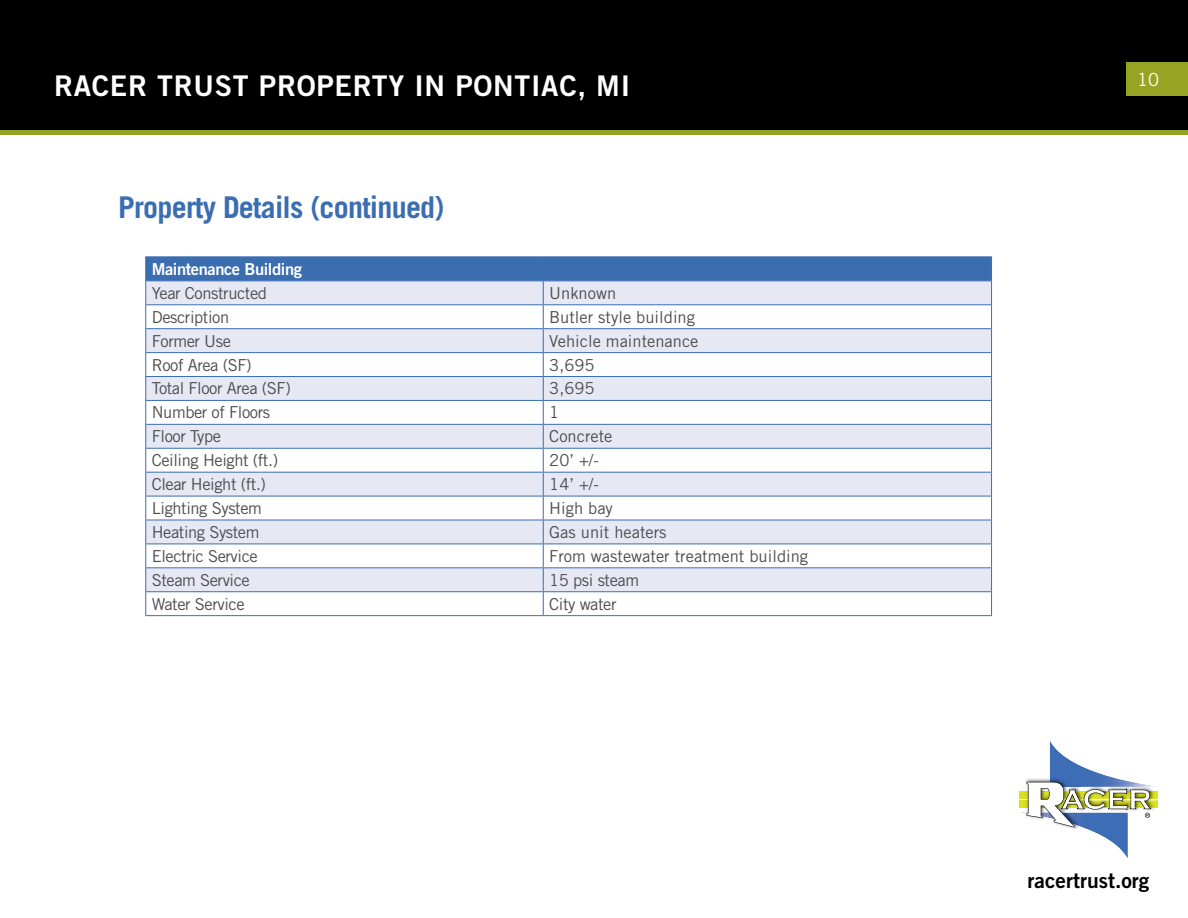
<style>
.page{position:relative;width:1188px;height:918px;background:#fff}
.page>*{position:absolute;margin:0;border:0;box-sizing:border-box;transform-origin:0 0}
.t1{font:700 30px "Trade Gothic LT Std";letter-spacing:-.025em;color:#3b6db1}
.t2{font:28.5px "Trade Gothic LT Std Bd 2";letter-spacing:.025em;color:#fff}
.t3{font:21px "Trade Gothic LT Std Bd 2";color:#000}
.t4{font:18px "Trade Gothic LT Std";color:#fff}
.t5{font:16.5px "Trade Gothic LT Std";letter-spacing:-.025em;color:#4d4d4f}
.t6{font:16.5px "Trade Gothic LT Std";color:#4d4d4f}
.t7{font:16.5px "Trade Gothic LT Std Bd 2";letter-spacing:-.025em;color:#fff}
</style>
<div class="page">
<div style="left:1px;top:1px;width:1186px;height:131px;background:#000"></div>
<div style="left:0;top:0;width:1188px;height:133px;border:2px solid #000"></div>
<div style="left:1126px;top:62px;width:62px;height:34px;background:#96a424"></div>
<div style="left:0;top:130px;width:1188px;height:5px;background:#96a424"></div>
<div style="left:1019px;top:791px;width:139px;height:7px;background:#dbe120"></div>
<div style="left:1019px;top:801px;width:139px;height:7px;background:#dbe120"></div>
<svg style="left:1021px;top:741px;width:137px;height:117px"></svg>
<hr style="left:145px;top:256px;width:398px;height:1px;background:#3b6db1">
<hr style="left:543px;top:256px;width:449px;height:1px;background:#3b6db1">
<svg style="left:145px;top:257px;width:847px;height:358px"></svg>
<hr style="left:145px;top:615px;width:398px;height:1px;background:#3b6db1">
<hr style="left:543px;top:615px;width:449px;height:1px;background:#3b6db1">
<h2 class="t2" style="left:54px;top:68px;width:578px">RACER TRUST PROPERTY IN PONTIAC, MI</h2>
<h1 class="t1" style="left:118px;top:189px;width:328px">Property Details (continued)</h1>
<p class="t7" style="left:152px;top:259px;width:152px">Maintenance Building</p>
<p class="t5" style="left:152px;top:283px;width:117px">Year Constructed</p>
<p class="t6" style="left:549px;top:283px;width:68px">Unknown</p>
<p class="t5" style="left:152px;top:307px;width:79px">Description</p>
<p class="t6" style="left:549px;top:307px;width:147px">Butler style building</p>
<p class="t5" style="left:152px;top:331px;width:81px">Former Use</p>
<p class="t6" style="left:549px;top:331px;width:151px">Vehicle maintenance</p>
<p class="t5" style="left:152px;top:355px;width:102px">Roof Area (SF)</p>
<p class="t5" style="left:549px;top:355px;width:47px">3,695</p>
<p class="t5" style="left:152px;top:379px;width:141px">Total Floor Area (SF)</p>
<p class="t5" style="left:549px;top:379px;width:47px">3,695</p>
<p class="t5" style="left:152px;top:402px;width:120px">Number of Floors</p>
<p class="t5" style="left:549px;top:402px;width:12px">1</p>
<p class="t5" style="left:152px;top:426px;width:71px">Floor Type</p>
<p class="t6" style="left:549px;top:426px;width:65px">Concrete</p>
<p class="t5" style="left:152px;top:450px;width:128px">Ceiling Height (ft.)</p>
<p class="t5" style="left:549px;top:450px;width:51px">20’ +/-</p>
<p class="t5" style="left:152px;top:474px;width:116px">Clear Height (ft.)</p>
<p class="t5" style="left:549px;top:474px;width:51px">14’ +/-</p>
<p class="t5" style="left:152px;top:498px;width:112px">Lighting System</p>
<p class="t5" style="left:549px;top:498px;width:65px">High bay</p>
<p class="t5" style="left:152px;top:522px;width:109px">Heating System</p>
<p class="t6" style="left:549px;top:522px;width:119px">Gas unit heaters</p>
<p class="t5" style="left:152px;top:546px;width:108px">Electric Service</p>
<p class="t6" style="left:549px;top:546px;width:260px">From wastewater treatment building</p>
<p class="t5" style="left:152px;top:570px;width:100px">Steam Service</p>
<p class="t5" style="left:549px;top:570px;width:91px">15 psi steam</p>
<p class="t5" style="left:152px;top:594px;width:94px">Water Service</p>
<p class="t5" style="left:549px;top:594px;width:69px">City water</p>
<p class="t4" style="left:1137px;top:68px;width:23px">10</p>
<p class="t3" style="left:1028px;top:867px;width:123px">racertrust.org</p>
</div>
